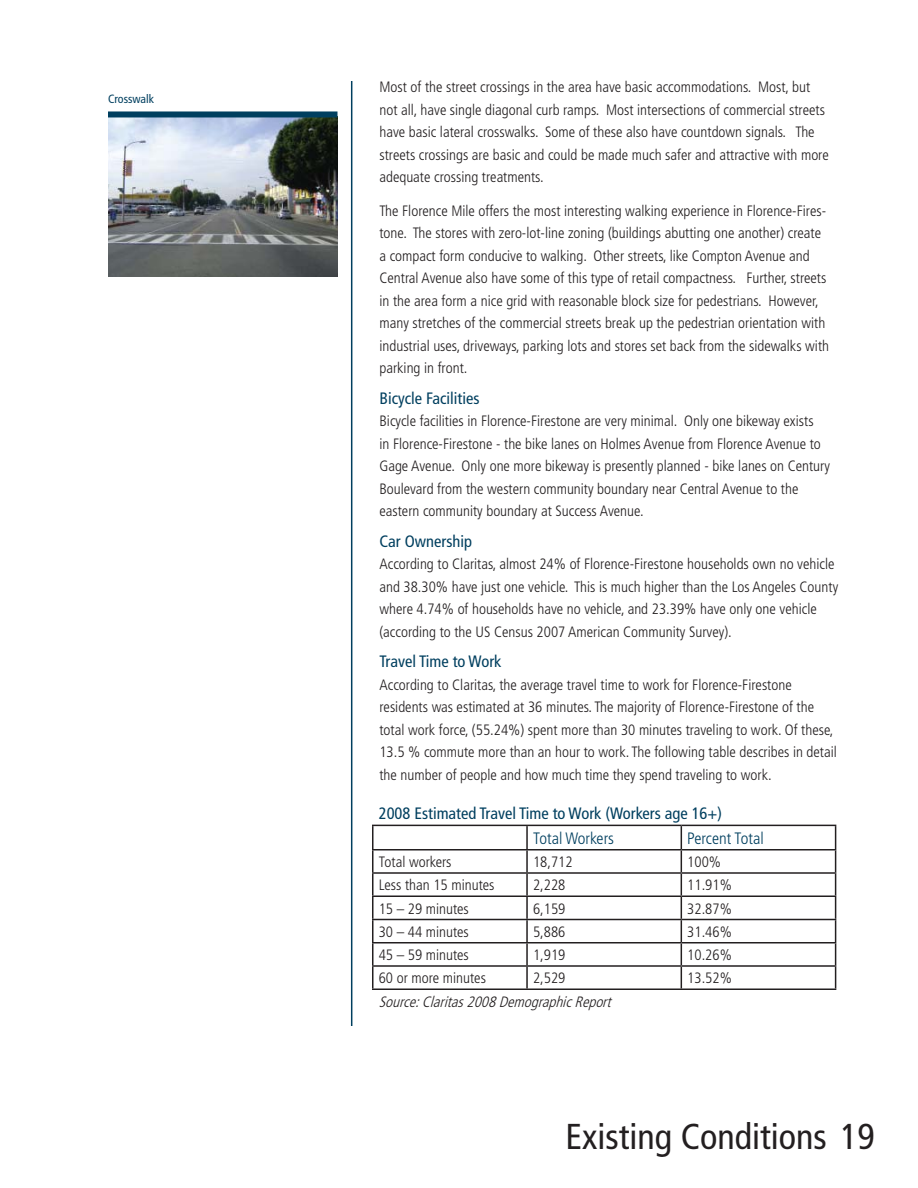
<style>
.page{position:relative;width:918px;height:1188px;background:#fff}
.page>*{position:absolute;margin:0;border:0;box-sizing:border-box;transform-origin:0 0}
.t1{font:condensed 36px "Frutiger LT Std";color:#231f20}
.t2{font:condensed 16.5px "Frutiger LT Std";color:#003f5f}
.t3{font:300 condensed 16.5px "Frutiger LT Std";color:#003f5f}
.t4{font:300 condensed 15px/22.5px "Frutiger LT Std";color:#231f20}
.t5{font:italic 300 condensed 15px "Frutiger LT Std";color:#231f20}
.t6{font:condensed 12px "Frutiger LT Std";color:#003f5f}
</style>
<div class="page">
<hr style="left:351px;top:81px;width:1px;height:945px;background:#003f5f">
<hr style="left:372px;top:825px;width:155px;height:1px;background:#231f20">
<hr style="left:372px;top:826px;width:2px;height:23px;background:#231f20">
<hr style="left:527px;top:825px;width:154px;height:1px;background:#231f20">
<hr style="left:526px;top:826px;width:2px;height:23px;background:#231f20">
<hr style="left:681px;top:825px;width:155px;height:1px;background:#231f20">
<hr style="left:372px;top:849px;width:155px;height:1px;background:#231f20">
<hr style="left:527px;top:849px;width:154px;height:1px;background:#231f20">
<hr style="left:526px;top:850px;width:2px;height:22px;background:#231f20">
<hr style="left:681px;top:849px;width:155px;height:1px;background:#231f20">
<hr style="left:372px;top:872px;width:155px;height:2px;background:#231f20">
<hr style="left:527px;top:872px;width:154px;height:2px;background:#231f20">
<hr style="left:526px;top:874px;width:2px;height:22px;background:#231f20">
<hr style="left:681px;top:872px;width:155px;height:2px;background:#231f20">
<hr style="left:372px;top:896px;width:155px;height:1px;background:#231f20">
<hr style="left:527px;top:896px;width:154px;height:1px;background:#231f20">
<hr style="left:526px;top:897px;width:2px;height:22px;background:#231f20">
<hr style="left:681px;top:896px;width:155px;height:1px;background:#231f20">
<hr style="left:372px;top:919px;width:155px;height:1px;background:#231f20">
<hr style="left:527px;top:919px;width:154px;height:1px;background:#231f20">
<hr style="left:526px;top:920px;width:2px;height:22px;background:#231f20">
<hr style="left:681px;top:919px;width:155px;height:1px;background:#231f20">
<hr style="left:372px;top:942px;width:155px;height:2px;background:#231f20">
<hr style="left:527px;top:942px;width:154px;height:2px;background:#231f20">
<hr style="left:526px;top:944px;width:2px;height:21px;background:#231f20">
<hr style="left:681px;top:942px;width:155px;height:2px;background:#231f20">
<hr style="left:372px;top:965px;width:155px;height:2px;background:#231f20">
<svg style="left:372px;top:850px;width:1px;height:138px"></svg>
<hr style="left:527px;top:965px;width:154px;height:2px;background:#231f20">
<hr style="left:526px;top:967px;width:2px;height:21px;background:#231f20">
<hr style="left:681px;top:965px;width:155px;height:2px;background:#231f20">
<svg style="left:681px;top:826px;width:1px;height:162px"></svg>
<svg style="left:835px;top:826px;width:1px;height:162px"></svg>
<hr style="left:372px;top:988px;width:464px;height:2px;background:#231f20">
<img style="left:108px;top:117px;width:230px;height:160px">
<div style="left:108px;top:111px;width:230px;height:6px;background:#003f5f"></div>
<p class="t6" style="left:108px;top:94px;width:48px">Crosswalk</p>
<p class="t4" style="left:379px;top:77px;width:451px">Most of the street crossings in the area have basic accommodations. Most, but not all, have single diagonal curb ramps. Most intersections of commercial streets have basic lateral crosswalks. Some of these also have countdown signals. The streets crossings are basic and could be made much safer and attractive with more adequate crossing treatments.</p>
<p class="t4" style="left:379px;top:200px;width:451px">The Florence Mile offers the most interesting walking experience in Florence-Fires&shy;tone. The stores with zero-lot-line zoning (buildings abutting one another) create a compact form conducive to walking. Other streets, like Compton Avenue and Central Avenue also have some of this type of retail compactness. Further, streets in the area form a nice grid with reasonable block size for pedestrians. However, many stretches of the commercial streets break up the pedestrian orientation with industrial uses, driveways, parking lots and stores set back from the sidewalks with parking in front.</p>
<p class="t2" style="left:379px;top:391px;width:102px">Bicycle Facilities</p>
<p class="t4" style="left:379px;top:410px;width:452px">Bicycle facilities in Florence-Firestone are very minimal. Only one bikeway exists<br>in Florence-Firestone - the bike lanes on Holmes Avenue from Florence Avenue to Gage Avenue. Only one more bikeway is presently planned - bike lanes on Century Boulevard from the western community boundary near Central Avenue to the eastern community boundary at Success Avenue.</p>
<p class="t2" style="left:379px;top:534px;width:94px">Car Ownership</p>
<p class="t4" style="left:379px;top:554px;width:460px">According to Claritas, almost 24% of Florence-Firestone households own no vehicle and 38.30% have just one vehicle. This is much higher than the Los Angeles County where 4.74% of households have no vehicle, and 23.39% have only one vehicle (according to the US Census 2007 American Community Survey).</p>
<p class="t2" style="left:379px;top:655px;width:124px">Travel Time to Work</p>
<p class="t4" style="left:379px;top:674px;width:459px">According to Claritas, the average travel time to work for Florence-Firestone residents was estimated at 36 minutes. The majority of Florence-Firestone of the total work force, (55.24%) spent more than 30 minutes traveling to work. Of these, 13.5 % commute more than an hour to work. The following table describes in detail the number of people and how much time they spend traveling to work.</p>
<p class="t2" style="left:379px;top:807px;width:345px">2008 Estimated Travel Time to Work (Workers age 16+)</p>
<p class="t3" style="left:533px;top:831px;width:83px">Total Workers</p>
<p class="t3" style="left:687px;top:831px;width:78px">Percent Total</p>
<p class="t4" style="left:379px;top:851px;width:74px">Total workers</p>
<p class="t4" style="left:533px;top:851px;width:41px">18,712</p>
<p class="t4" style="left:687px;top:851px;width:35px">100%</p>
<p class="t4" style="left:379px;top:875px;width:117px">Less than 15 minutes</p>
<p class="t4" style="left:533px;top:875px;width:34px">2,228</p>
<p class="t4" style="left:687px;top:875px;width:46px">11.91%</p>
<p class="t4" style="left:379px;top:898px;width:92px">15 – 29 minutes</p>
<p class="t4" style="left:533px;top:898px;width:34px">6,159</p>
<p class="t4" style="left:687px;top:898px;width:46px">32.87%</p>
<p class="t4" style="left:379px;top:921px;width:92px">30 – 44 minutes</p>
<p class="t4" style="left:533px;top:921px;width:34px">5,886</p>
<p class="t4" style="left:687px;top:921px;width:46px">31.46%</p>
<p class="t4" style="left:379px;top:944px;width:92px">45 – 59 minutes</p>
<p class="t4" style="left:533px;top:944px;width:34px">1,919</p>
<p class="t4" style="left:687px;top:944px;width:46px">10.26%</p>
<p class="t4" style="left:379px;top:968px;width:109px">60 or more minutes</p>
<p class="t4" style="left:533px;top:968px;width:34px">2,529</p>
<p class="t4" style="left:687px;top:968px;width:46px">13.52%</p>
<p class="t5" style="left:379px;top:995px;width:237px">Source:Claritas2008 DemographicReport</p>
<h1 class="t1" style="left:566px;top:1121px;width:311px">Existing Conditions 19</h1>
</div>
